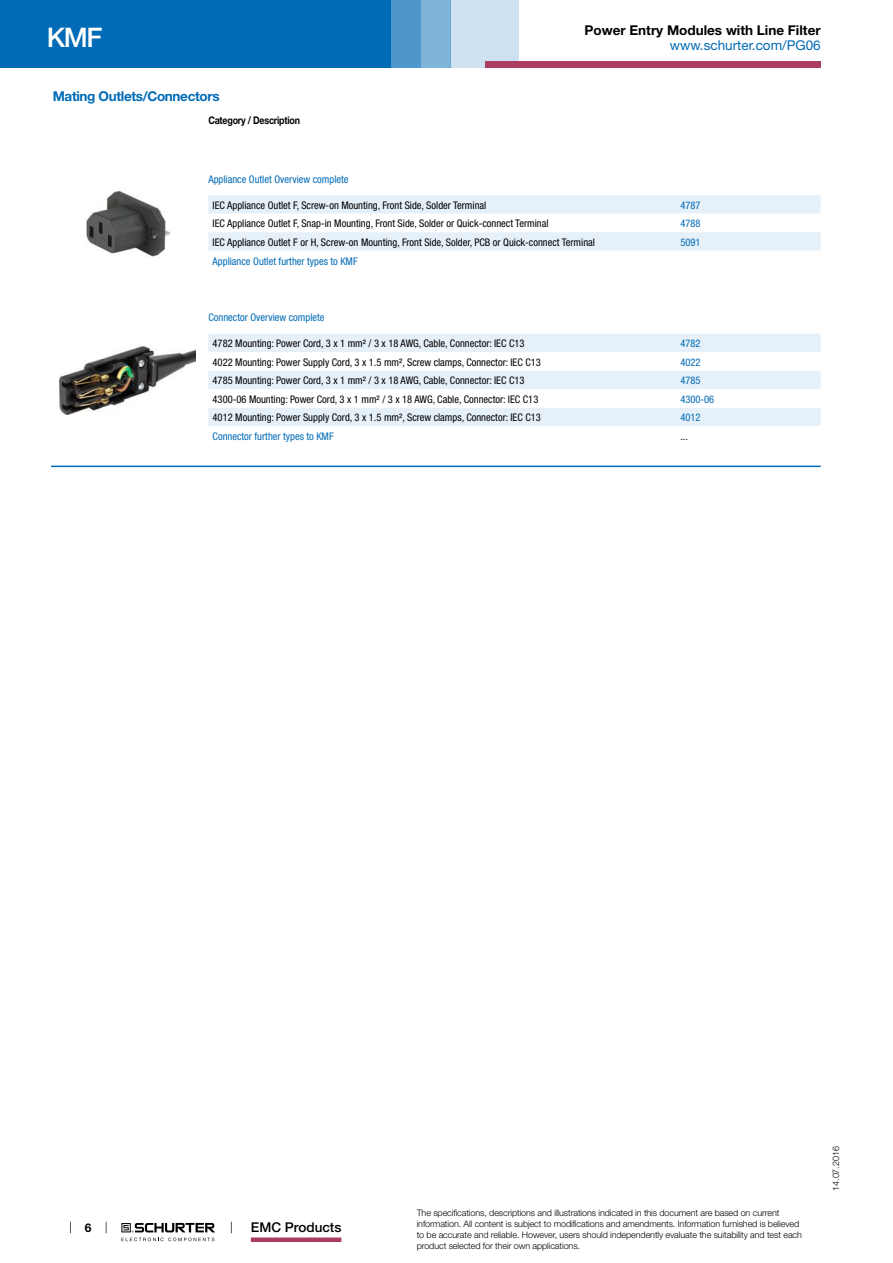
<style>
.page{position:relative;width:893px;height:1263px;background:#fff}
.page>*{position:absolute;margin:0;border:0;box-sizing:border-box;transform-origin:0 0}
.t1{font:500 27px "Helvetica Neue LT";color:#fff}
.t2{font:700 13.5px "Helvetica Neue LT";color:#000}
.t3{font:700 13.5px "Helvetica Neue LT";letter-spacing:-.025em;color:#006bb6}
.t4{font:13.5px "Helvetica Neue LT";color:#006bb6}
.t5{font:500 13.5px "Helvetica Neue LT";color:#000}
.t6{font:700 12px "Helvetica Neue LT";color:#000}
.t7{font:condensed 10.5px "Helvetica Neue LT";color:#000}
.t8{font:condensed 10.5px "Helvetica Neue LT";color:#006bb6}
.t9{font:700 10.5px "Helvetica Neue LT";letter-spacing:-.025em;color:#000;scale:.85 1}
.t10{font:300 9px/10.8px "Helvetica Neue LT";letter-spacing:-.01em;color:#000}
</style>
<div class="page">
<svg style="left:70px;top:1221px;width:1px;height:12px"></svg>
<svg style="left:121px;top:1223px;width:94px;height:18px"></svg>
<div style="left:0;top:0;width:391px;height:68px;background:#006bb6"></div>
<div style="left:421px;top:0;width:30px;height:68px;background:#80b5da"></div>
<div style="left:391px;top:0;width:30px;height:68px;background:#4d97cc"></div>
<div style="left:451px;top:0;width:68px;height:68px;background:#cde1f0"></div>
<div style="left:485px;top:62px;width:336px;height:6px;background:#aa3d61"></div>
<div style="left:251px;top:1237px;width:90px;height:5px;background:#aa3d61"></div>
<img style="left:86px;top:190px;width:84px;height:67px">
<svg style="left:208px;top:195px;width:613px;height:56px"></svg>
<img style="left:60px;top:346px;width:135px;height:68px">
<div style="left:208px;top:334px;width:613px;height:18px;background:#e6f0f8"></div>
<svg style="left:208px;top:371px;width:613px;height:55px;fill:#e6f0f8"></svg>
<hr style="left:51px;top:466px;width:770px;height:1px;background:#006bb6">
<h1 class="t1" style="left:47px;top:21px;width:57px">KMF</h1>
<p class="t3" style="left:53px;top:88px;width:168px">Mating Outlets/Connectors</p>
<p class="t9" style="left:208px;top:114px;width:109px">Category / Description</p>
<p class="t2" style="left:584px;top:22px;width:238px">Power Entry Modules with Line Filter</p>
<p class="t4" style="left:670px;top:37px;width:152px">www.schurter.com/PG06</p>
<p class="t8" style="left:208px;top:173px;width:142px">Appliance Outlet Overview complete</p>
<p class="t7" style="left:213px;top:199px;width:275px">IEC Appliance Outlet F, Screw-on Mounting, Front Side, Solder Terminal</p>
<p class="t8" style="left:680px;top:199px;width:22px">4787</p>
<p class="t7" style="left:213px;top:217px;width:337px">IEC Appliance Outlet F, Snap-in Mounting, Front Side, Solder or Quick-connect Terminal</p>
<p class="t8" style="left:680px;top:217px;width:22px">4788</p>
<p class="t7" style="left:213px;top:236px;width:384px">IEC Appliance Outlet F or H, Screw-on Mounting, Front Side, Solder, PCB or Quick-connect Terminal</p>
<p class="t8" style="left:680px;top:236px;width:22px">5091</p>
<p class="t8" style="left:213px;top:255px;width:147px">Appliance Outlet further types to KMF</p>
<p class="t8" style="left:208px;top:311px;width:118px">Connector Overview complete</p>
<p class="t7" style="left:213px;top:337px;width:313px">4782 Mounting: Power Cord, 3 x 1 mm² / 3 x 18 AWG, Cable, Connector: IEC C13</p>
<p class="t8" style="left:680px;top:337px;width:22px">4782</p>
<p class="t7" style="left:213px;top:356px;width:330px">4022 Mounting: Power Supply Cord, 3 x 1.5 mm², Screw clamps, Connector: IEC C13</p>
<p class="t8" style="left:680px;top:356px;width:22px">4022</p>
<p class="t7" style="left:213px;top:374px;width:313px">4785 Mounting: Power Cord, 3 x 1 mm² / 3 x 18 AWG, Cable, Connector: IEC C13</p>
<p class="t8" style="left:680px;top:374px;width:22px">4785</p>
<p class="t7" style="left:213px;top:393px;width:327px">4300-06 Mounting: Power Cord, 3 x 1 mm² / 3 x 18 AWG, Cable, Connector: IEC C13</p>
<p class="t8" style="left:680px;top:393px;width:35px">4300-06</p>
<p class="t7" style="left:213px;top:411px;width:330px">4012 Mounting: Power Supply Cord, 3 x 1.5 mm², Screw clamps, Connector: IEC C13</p>
<p class="t8" style="left:680px;top:411px;width:22px">4012</p>
<p class="t8" style="left:213px;top:430px;width:123px">Connector further types to KMF</p>
<p class="t7" style="left:680px;top:430px;width:9px">...</p>
<p class="t6" style="left:85px;top:1220px;width:8px">6</p>
<p class="t5" style="left:251px;top:1219px;width:92px">EMC Products</p>
<p class="t10" style="left:417px;top:1207px;width:387px">The specifications, descriptions and illustrations indicated in this document are based on current information. All content is subject to modifications and amendments. Information furnished is believed to be accurate and reliable. However, users should independently evaluate the suitability and test each product selected for their own applications.</p>
<p class="t10" style="left:830px;top:1191px;width:46px;rotate:-90deg">14.07.2016</p>
</div>
